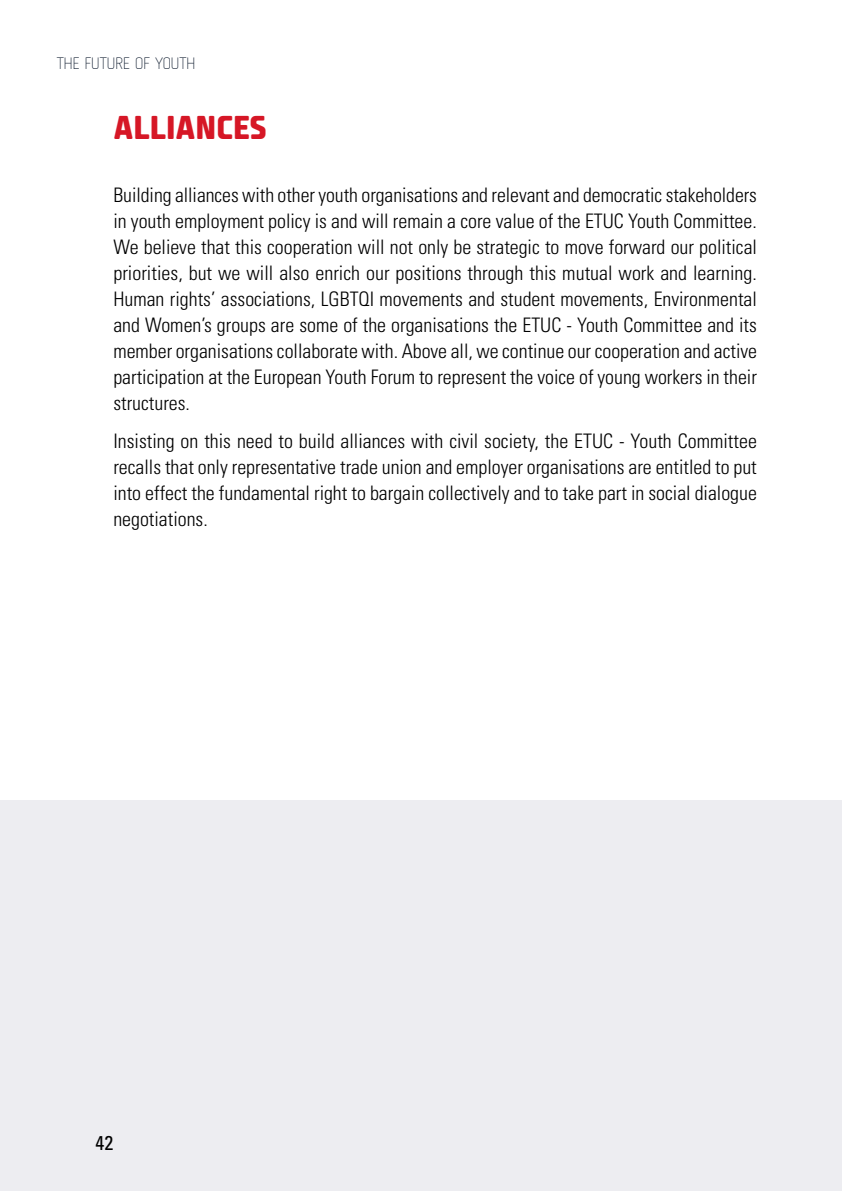
<style>
.page{position:relative;width:842px;height:1191px;background:#fff}
.page>*{position:absolute;margin:0;border:0;box-sizing:border-box;transform-origin:0 0}
.t1{font:32px "Fishmonger MB";color:#d61726}
.t2{font:300 condensed 20px/26px "Univers";color:#000;text-align:justify}
.t3{font:condensed 20px "Univers";color:#000}
.t4{font:16px "Fishmonger";color:#000f23}
</style>
<div class="page">
<div style="left:0;top:801px;width:842px;height:390px;background:#ededf1"></div>
<p class="t4" style="left:57px;top:55px;width:140px">THE FUTURE OF YOUTH</p>
<h1 class="t1" style="left:113px;top:108px;width:155px">ALLIANCES</h1>
<p class="t2" style="left:113px;top:182px;width:645px">Building alliances with other youth organisations and relevant and democratic stakeholders in youth employment policy is and will remain a core value of the ETUC Youth Committee.<br>We believe that this cooperation will not only be strategic to move forward our political priorities, but we will also enrich our positions through this mutual work and learning.<br>Human rights’ associations, LGBTQI movements and student movements, Environmental and Women’s groups are some of the organisations the ETUC - Youth Committee and its member organisations collaborate with. Above all, we continue our cooperation and active participation at the European Youth Forum to represent the voice of young workers in their structures.</p>
<p class="t2" style="left:113px;top:427px;width:645px">Insisting on this need to build alliances with civil society, the ETUC - Youth Committee recalls that only representative trade union and employer organisations are entitled to put into effect the fundamental right to bargain collectively and to take part in social dialogue negotiations.</p>
<p class="t3" style="left:96px;top:1130px;width:19px">42</p>
</div>
